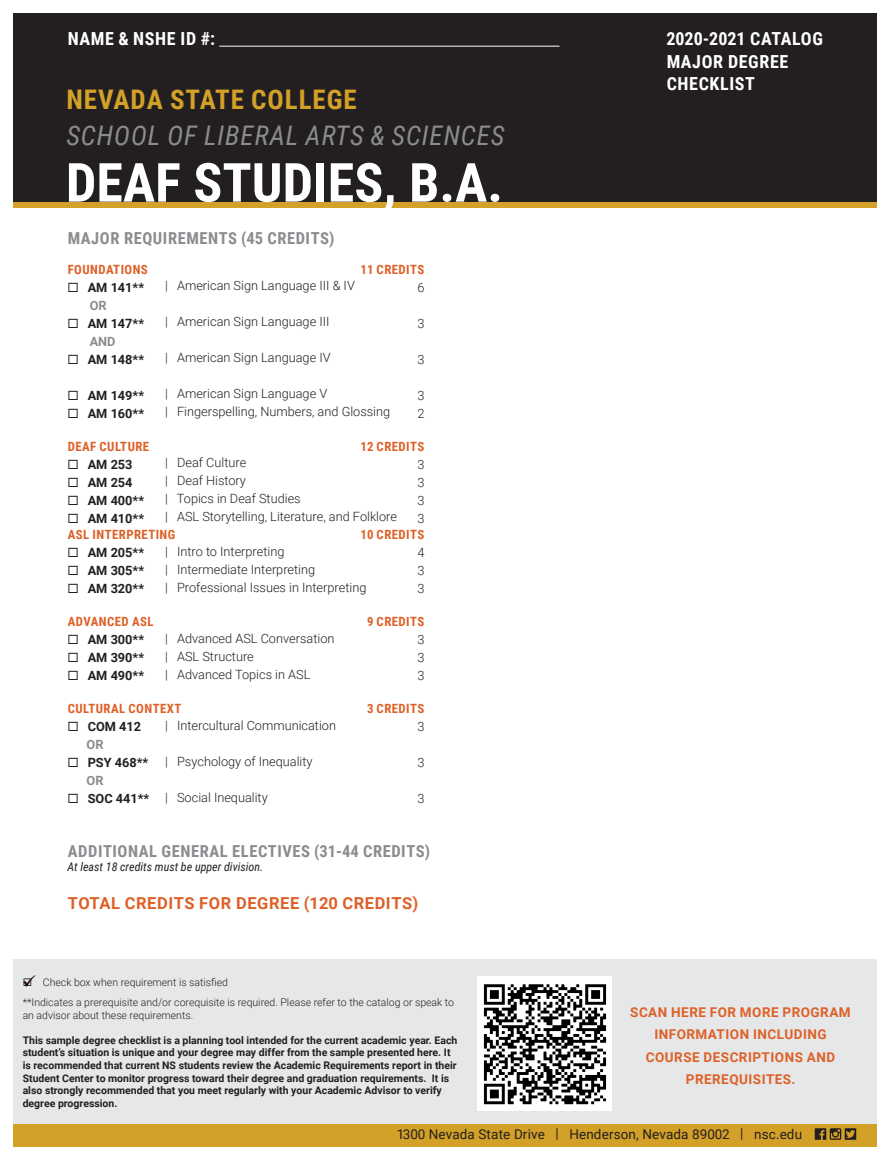
<style>
.page{position:relative;width:891px;height:1161px;background:#fff}
.page>*{position:absolute;margin:0;border:0;box-sizing:border-box;transform-origin:0 0}
.t1{font:700 54px "Roboto Condensed";color:#fff}
.t2{font:italic 27px "Roboto Condensed";letter-spacing:.035em;color:#8a8c8f}
.t3{font:700 27px "Roboto Condensed";letter-spacing:.035em;color:#d3a028}
.t4{font:700 18px/21.6px "Roboto Condensed";letter-spacing:.035em;color:#fff}
.t5{font:700 18px "Roboto Condensed";color:#fff}
.t6{font:700 16.5px "Roboto Condensed";letter-spacing:.035em;color:#8a8c8f}
.t7{font:700 16.5px "Roboto";letter-spacing:.035em;color:#de6026}
.t8{font:700 13.5px/22.5px "Roboto";letter-spacing:.035em;color:#de6026;text-align:center}
.t9{font:13.5px "Roboto";letter-spacing:.01em;color:#231f20}
.t10{font:300 12.75px "Roboto";color:#231f20}
.t11{font:700 12.75px "Roboto";color:#231f20}
.t12{font:700 12.75px "Roboto Condensed";letter-spacing:.035em;color:#de6026}
.t13{font:700 12.75px "Roboto";color:#8a8c8e}
.t14{font:italic 12px "Roboto Condensed";color:#231f20}
.t15{font:700 10.5px/12.6px "Roboto";color:#231f20}
.t16{font:300 10.5px/12.6px "Roboto";color:#231f20}
.s1{font-weight:700}
</style>
<div class="page">
<div style="left:14px;top:202px;width:864px;height:6px;background:#d3a028"></div>
<div style="left:14px;top:1120px;width:864px;height:28px;background:#d3a028"></div>
<svg style="left:845px;top:1128px;width:11px;height:12px"></svg>
<svg style="left:815px;top:1128px;width:40px;height:12px"></svg>
<div style="left:14px;top:14px;width:864px;height:188px;background:#231f20"></div>
<hr style="left:219px;top:46px;width:341px;height:1px;background:#fff">
<div style="left:14px;top:960px;width:864px;height:164px;background:#e6e7e9"></div>
<img style="left:478px;top:977px;width:134px;height:134px">
<p class="t4" style="left:68px;top:27px;width:149px">NAME &amp; NSHE ID #:</p>
<p class="t5" style="left:666px;top:26px;width:158px">2020-2021 CATALOG</p>
<p class="t4" style="left:667px;top:50px;width:123px">MAJOR DEGREE<br>CHECKLIST</p>
<p class="t3" style="left:66px;top:80px;width:292px">NEVADA STATE COLLEGE</p>
<p class="t2" style="left:66px;top:116px;width:440px">SCHOOL OF LIBERAL ARTS &amp; SCIENCES</p>
<p class="t1" style="left:66px;top:145px;width:439px">DEAF STUDIES, B.A.</p>
<p class="t6" style="left:68px;top:226px;width:268px">MAJOR REQUIREMENTS (45 CREDITS)</p>
<p class="t12" style="left:68px;top:260px;width:82px">FOUNDATIONS</p>
<p class="t12" style="left:361px;top:260px;width:65px">11 CREDITS</p>
<p class="t11" style="left:88px;top:278px;width:58px">AM 141**</p>
<p class="t10" style="left:165px;top:277px;width:191px">| American Sign Language III &amp; IV</p>
<p class="t10" style="left:417px;top:278px;width:9px">6</p>
<p class="t13" style="left:90px;top:296px;width:18px">OR</p>
<p class="t11" style="left:88px;top:314px;width:58px">AM 147**</p>
<p class="t10" style="left:165px;top:313px;width:166px">| American Sign Language III</p>
<p class="t10" style="left:417px;top:314px;width:9px">3</p>
<p class="t13" style="left:90px;top:332px;width:27px">AND</p>
<p class="t11" style="left:88px;top:350px;width:58px">AM 148**</p>
<p class="t10" style="left:165px;top:349px;width:167px">| American Sign Language IV</p>
<p class="t10" style="left:417px;top:350px;width:9px">3</p>
<p class="t11" style="left:88px;top:386px;width:58px">AM 149**</p>
<p class="t10" style="left:165px;top:385px;width:164px">| American Sign Language V</p>
<p class="t10" style="left:417px;top:386px;width:9px">3</p>
<p class="t11" style="left:88px;top:404px;width:58px">AM 160**</p>
<p class="t10" style="left:165px;top:403px;width:227px">| Fingerspelling, Numbers, and Glossing</p>
<p class="t10" style="left:417px;top:404px;width:9px">2</p>
<p class="t12" style="left:68px;top:437px;width:83px">DEAF CULTURE</p>
<p class="t12" style="left:361px;top:437px;width:65px">12 CREDITS</p>
<p class="t11" style="left:88px;top:455px;width:46px">AM 253</p>
<p class="t10" style="left:165px;top:454px;width:83px">| Deaf Culture</p>
<p class="t10" style="left:417px;top:455px;width:9px">3</p>
<p class="t11" style="left:88px;top:473px;width:46px">AM 254</p>
<p class="t10" style="left:165px;top:472px;width:82px">| Deaf History</p>
<p class="t10" style="left:417px;top:473px;width:9px">3</p>
<p class="t11" style="left:88px;top:491px;width:58px">AM 400**</p>
<p class="t10" style="left:165px;top:490px;width:137px">| Topics in Deaf Studies</p>
<p class="t10" style="left:417px;top:491px;width:9px">3</p>
<p class="t11" style="left:88px;top:509px;width:58px">AM 410**</p>
<p class="t10" style="left:165px;top:508px;width:234px">| ASL Storytelling, Literature, and Folklore</p>
<p class="t10" style="left:417px;top:509px;width:9px">3</p>
<p class="t12" style="left:68px;top:526px;width:109px">ASL INTERPRETING</p>
<p class="t12" style="left:361px;top:526px;width:65px">10 CREDITS</p>
<p class="t11" style="left:88px;top:544px;width:58px">AM 205**</p>
<p class="t10" style="left:165px;top:542px;width:121px">| Intro to Interpreting</p>
<p class="t10" style="left:417px;top:544px;width:9px">4</p>
<p class="t11" style="left:88px;top:562px;width:58px">AM 305**</p>
<p class="t10" style="left:165px;top:560px;width:152px">| Intermediate Interpreting</p>
<p class="t10" style="left:417px;top:562px;width:9px">3</p>
<p class="t11" style="left:88px;top:580px;width:58px">AM 320**</p>
<p class="t10" style="left:165px;top:578px;width:203px">| Professional Issues in Interpreting</p>
<p class="t10" style="left:417px;top:580px;width:9px">3</p>
<p class="t12" style="left:68px;top:613px;width:87px">ADVANCED ASL</p>
<p class="t12" style="left:367px;top:613px;width:59px">9 CREDITS</p>
<p class="t11" style="left:88px;top:631px;width:58px">AM 300**</p>
<p class="t10" style="left:165px;top:629px;width:171px">| Advanced ASL Conversation</p>
<p class="t10" style="left:417px;top:631px;width:9px">3</p>
<p class="t11" style="left:88px;top:649px;width:58px">AM 390**</p>
<p class="t10" style="left:165px;top:647px;width:90px">| ASL Structure</p>
<p class="t10" style="left:417px;top:649px;width:9px">3</p>
<p class="t11" style="left:88px;top:667px;width:58px">AM 490**</p>
<p class="t10" style="left:165px;top:665px;width:147px">| Advanced Topics in ASL</p>
<p class="t10" style="left:417px;top:667px;width:9px">3</p>
<p class="t12" style="left:68px;top:700px;width:115px">CULTURAL CONTEXT</p>
<p class="t12" style="left:367px;top:700px;width:59px">3 CREDITS</p>
<p class="t11" style="left:88px;top:718px;width:55px">COM 412</p>
<p class="t10" style="left:165px;top:716px;width:173px">| Intercultural Communication</p>
<p class="t10" style="left:417px;top:718px;width:9px">3</p>
<p class="t13" style="left:87px;top:736px;width:18px">OR</p>
<p class="t11" style="left:88px;top:754px;width:62px">PSY 468**</p>
<p class="t10" style="left:165px;top:752px;width:149px">| Psychology of Inequality</p>
<p class="t10" style="left:417px;top:754px;width:9px">3</p>
<p class="t13" style="left:87px;top:772px;width:18px">OR</p>
<p class="t10" style="left:88px;top:788px;width:182px"><span class="s1">SOC 441**</span> | Social Inequality</p>
<p class="t10" style="left:417px;top:790px;width:9px">3</p>
<p class="t6" style="left:68px;top:840px;width:364px">ADDITIONAL GENERAL ELECTIVES (31-44 CREDITS)</p>
<p class="t14" style="left:68px;top:859px;width:197px">At least 18 credits must be upper division.</p>
<p class="t7" style="left:68px;top:892px;width:352px">TOTAL CREDITS FOR DEGREE (120 CREDITS)</p>
<p class="t16" style="left:43px;top:975px;width:187px">Check box when requirement is satisfied</p>
<p class="t16" style="left:23px;top:996px;width:433px">**Indicates a prerequisite and/or corequisite is required. Please refer to the catalog or speak to an advisor about these requirements.</p>
<p class="t15" style="left:23px;top:1033px;width:436px">This sample degree checklist is a planning tool intended for the current academic year. Each student’s situation is unique and your degree may differ from the sample presented here. It is recommended that current NS students review the Academic Requirements report in their Student Center to monitor progress toward their degree and graduation requirements. It is also strongly recommended that you meet regularly with your Academic Advisor to verify degree progression.</p>
<p class="t8" style="left:630px;top:1000px;width:222px">SCAN HERE FOR MORE PROGRAM<br>INFORMATION INCLUDING<br>COURSE DESCRIPTIONS AND<br>PREREQUISITES.</p>
<p class="t9" style="left:397px;top:1125px;width:407px">1300 Nevada State Drive | Henderson, Nevada 89002 | nsc.edu</p>
</div>
